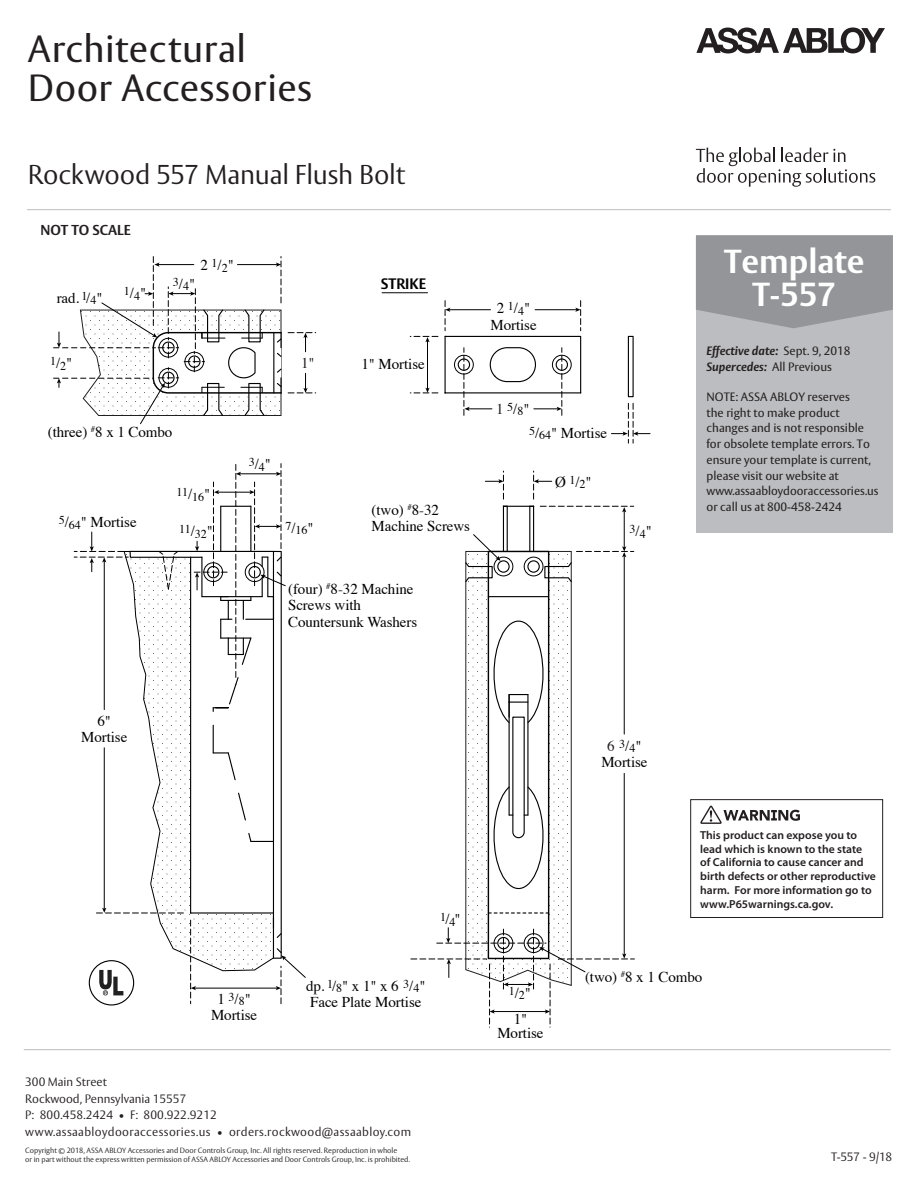
<style>
.page{position:relative;width:918px;height:1188px;background:#fff}
.page>*{position:absolute;margin:0;border:0;box-sizing:border-box;transform-origin:0 0}
.t1{font:37.5px/39px "ASSA Vesta";letter-spacing:.015em;color:#231f20}
.t2{font:700 33px/33px "ASSA Vesta";color:#fff;text-align:center}
.Paragraph_Style1{font:300 27px "ASSA Vesta";letter-spacing:-.01em;color:#231f20}
.t3{font:15px/16.5px "Times";letter-spacing:-.005em;color:#000;text-align:center}
.t4{font:700 15px "ASSA Vesta";letter-spacing:-.005em;color:#000}
.t5{font:15px "Times";color:#231f20}
.t6{font:700 14.25px "ASSA Vesta";color:#231f20}
.t7{font:12px/15.8px "ASSA Vesta";color:#231f20}
.t8{font:300 12px/16.5px "ASSA Vesta";letter-spacing:.01em;color:#231f20}
.t9{font:300 12px "ASSA Vesta";letter-spacing:.03em;color:#231f20}
.t10{font:12px "Times";letter-spacing:-.02em;color:#000}
.t11{font:italic 700 12px "ASSA Vesta";color:#231f20}
.t12{font:600 11.55px/13.8px "Myriad Pro";color:#231f20}
.t13{font:300 7.5px/9px "ASSA Vesta";color:#231f20}
.s1{font-size:15px}
.s2{font-size:15px;color:#231f20}
.s3{font-weight:400;font-style:normal}
</style>
<div class="page">
<svg style="left:696px;top:27px;width:189px;height:26px"></svg>
<svg style="left:696px;top:148px;width:179px;height:39px"></svg>
<hr style="left:27px;top:209px;width:864px;height:1px;background:#bcbdc0">
<hr style="left:24px;top:1049px;width:867px;height:1px;background:#bcbdc0">
<div style="left:696px;top:235px;width:197px;height:297px;background:#bcbdc0"></div>
<svg style="left:696px;top:235px;width:197px;height:93px;background:#97999c"></svg>
<svg style="left:465px;top:583px;width:107px;height:345px"></svg>
<div style="left:488px;top:551px;width:61px;height:407px;background:#fff"></div>
<div style="left:488px;top:551px;width:61px;height:408px;border:1px solid #020202"></div>
<svg style="left:150px;top:843px;width:123px;height:115px"></svg>
<svg style="left:488px;top:912px;width:61px;height:2px"></svg>
<svg style="left:493px;top:620px;width:51px;height:270px"></svg>
<hr style="left:488px;top:596px;width:61px;height:1px;background:#000">
<div style="left:494px;top:557px;width:19px;height:19px;border:1px solid #000;border-radius:50%"></div>
<div style="left:497px;top:560px;width:13px;height:13px;border:1px solid #000;border-radius:50%"></div>
<div style="left:524px;top:557px;width:19px;height:19px;border:1px solid #000;border-radius:50%"></div>
<div style="left:527px;top:560px;width:13px;height:13px;border:1px solid #000;border-radius:50%"></div>
<div style="left:273px;top:551px;width:9px;height:408px;border:1px solid #000"></div>
<div style="left:454px;top:355px;width:20px;height:19px;border:1px solid #000;border-radius:50%"></div>
<div style="left:458px;top:358px;width:12px;height:13px;border:1px solid #000;border-radius:50%"></div>
<div style="left:490px;top:347px;width:46px;height:35px;border:1px solid #000;border-radius:17px"></div>
<div style="left:552px;top:355px;width:19px;height:19px;border:1px solid #000;border-radius:50%"></div>
<div style="left:556px;top:358px;width:12px;height:13px;border:1px solid #000;border-radius:50%"></div>
<div style="left:445px;top:336px;width:136px;height:57px;border:1px solid #000"></div>
<hr style="left:503px;top:506px;width:1px;height:45px;background:#000">
<hr style="left:503px;top:506px;width:31px;height:1px;background:#000">
<hr style="left:533px;top:506px;width:1px;height:45px;background:#000">
<hr style="left:190px;top:557px;width:1px;height:356px;background:#000">
<hr style="left:191px;top:912px;width:82px;height:2px;background:#000">
<div style="left:628px;top:336px;width:6px;height:61px;border:1px solid #000"></div>
<svg style="left:273px;top:917px;width:9px;height:22px"></svg>
<hr style="left:507px;top:506px;width:1px;height:45px;background:#000">
<hr style="left:529px;top:506px;width:1px;height:45px;background:#000">
<div style="left:89px;top:960px;width:45px;height:46px;border:1px solid #000;border-radius:50%"></div>
<svg style="left:99px;top:970px;width:24px;height:25px"></svg>
<hr style="left:382px;top:292px;width:46px;height:1px;background:#231f20">
<hr style="left:624px;top:556px;width:1px;height:178px;background:#000">
<hr style="left:624px;top:773px;width:1px;height:182px;background:#000">
<hr style="left:427px;top:341px;width:1px;height:48px;background:#000">
<hr style="left:449px;top:309px;width:42px;height:1px;background:#000">
<hr style="left:535px;top:309px;width:42px;height:1px;background:#000">
<hr style="left:104px;top:748px;width:1px;height:161px;background:#000">
<hr style="left:624px;top:511px;width:1px;height:37px;background:#000">
<hr style="left:194px;top:988px;width:83px;height:1px;background:#000">
<svg style="left:465px;top:534px;width:36px;height:49px"></svg>
<svg style="left:410px;top:388px;width:28px;height:6px"></svg>
<svg style="left:410px;top:336px;width:28px;height:6px"></svg>
<svg style="left:444px;top:301px;width:6px;height:37px"></svg>
<svg style="left:575px;top:301px;width:6px;height:30px"></svg>
<svg style="left:485px;top:471px;width:19px;height:28px"></svg>
<svg style="left:533px;top:471px;width:19px;height:28px"></svg>
<svg style="left:96px;top:908px;width:87px;height:6px"></svg>
<svg style="left:530px;top:505px;width:104px;height:7px"></svg>
<svg style="left:544px;top:546px;width:90px;height:37px"></svg>
<svg style="left:611px;top:403px;width:39px;height:40px"></svg>
<svg style="left:190px;top:920px;width:6px;height:84px"></svg>
<svg style="left:276px;top:947px;width:30px;height:57px"></svg>
<svg style="left:411px;top:928px;width:223px;height:99px"></svg>
<svg style="left:464px;top:348px;width:32px;height:67px"></svg>
<svg style="left:534px;top:348px;width:29px;height:67px"></svg>
<svg style="left:74px;top:464px;width:212px;height:379px"></svg>
<svg style="left:53px;top:257px;width:263px;height:167px"></svg>
<div style="left:690px;top:799px;width:193px;height:119px;border:1px solid #231f20"></div>
<svg style="left:700px;top:805px;width:100px;height:19px"></svg>
<p class="t1" style="left:28px;top:31px;width:286px">Architectural<br>Door Accessories</p>
<p class="Paragraph_Style1" style="left:28px;top:158px;width:379px">Rockwood 557 Manual Flush Bolt</p>
<p class="t6" style="left:40px;top:222px;width:92px">NOT TO SCALE</p>
<p class="t3" style="left:57px;top:288px;width:47px">rad. <sup>1</sup>/<sub>4</sub>"</p>
<p class="t10" style="left:50px;top:352px;width:24px">1<span class="s1">/</span>2<span class="s1">"</span></p>
<p class="t10" style="left:124px;top:282px;width:24px">1<span class="s1">/</span>4<span class="s1">"</span></p>
<p class="t3" style="left:200px;top:256px;width:35px">2 <sup>1</sup>/<sub>2</sub>"</p>
<p class="t10" style="left:173px;top:273px;width:24px">3<span class="s1">/</span>4<span class="s1">"</span></p>
<p class="t3" style="left:48px;top:423px;width:126px">(three) <sup>#</sup>8 x 1 Combo</p>
<p class="t10" style="left:249px;top:453px;width:24px">3<span class="s1">/</span>4<span class="s1">"</span></p>
<p class="t5" style="left:301px;top:349px;width:15px">1"</p>
<p class="t3" style="left:59px;top:513px;width:80px"><sup>5</sup>/<sub>64</sub>" Mortise</p>
<p class="t10" style="left:176px;top:483px;width:35px">11<span class="s1">/</span>16<span class="s1">"</span></p>
<p class="t10" style="left:179px;top:518px;width:13px">11</p>
<p class="t10" style="left:285px;top:519px;width:30px">7<span class="s1">/</span>16<span class="s1">"</span></p>
<p class="t3" style="left:191px;top:522px;width:24px">/<sub>32</sub>"</p>
<p class="t4" style="left:381px;top:274px;width:47px">STRIKE</p>
<p class="t3" style="left:361px;top:355px;width:65px">1" Mortise</p>
<p class="t3" style="left:372px;top:500px;width:100px;text-align:left">(two) <sup>#</sup>8-32<br>Machine Screws</p>
<p class="t3" style="left:288px;top:579px;width:131px;text-align:left">(four) <sup>#</sup>8-32 Machine<br>Screws with<br>Countersunk Washers</p>
<p class="t3" style="left:490px;top:299px;width:48px">2 <sup>1</sup>/<sub>4</sub>"<br>Mortise</p>
<p class="t10" style="left:496px;top:398px;width:35px"><span class="s2">1</span> 5<span class="s1">/</span>8<span class="s1">"</span></p>
<p class="t3" style="left:529px;top:423px;width:80px"><sup>5</sup>/<sub>64</sub>" Mortise</p>
<p class="t3" style="left:555px;top:472px;width:38px">Ø <sup>1</sup>/<sub>2</sub>"</p>
<p class="t10" style="left:630px;top:520px;width:24px">3<span class="s1">/</span>4<span class="s1">"</span></p>
<p class="t2" style="left:724px;top:246px;width:142px">Template<br>T-557</p>
<p class="t11" style="left:707px;top:343px;width:146px">Effective date: <span class="s3">Sept. 9, 2018</span></p>
<p class="t11" style="left:707px;top:359px;width:127px">Supercedes: <span class="s3">All Previous</span></p>
<p class="t7" style="left:707px;top:389px;width:145px">NOTE: ASSA ABLOY reserves</p>
<p class="t7" style="left:707px;top:405px;width:159px">the right to make product changes and is not responsible</p>
<p class="t7" style="left:707px;top:436px;width:174px">for obsolete template errors. To ensure your template is current, please visit our website at www.assaabloydooraccessories.us</p>
<p class="t7" style="left:707px;top:499px;width:137px">or call us at 800-458-2424</p>
<p class="t3" style="left:81px;top:711px;width:48px">6"<br>Mortise</p>
<p class="t3" style="left:211px;top:989px;width:48px">1 <sup>3</sup>/<sub>8</sub>"<br>Mortise</p>
<p class="t10" style="left:440px;top:908px;width:22px">1<span class="s1">/</span>4<span class="s1">"</span></p>
<p class="t3" style="left:306px;top:976px;width:121px;text-align:left">dp. <sup>1</sup>/<sub>8</sub>" x 1" x 6 <sup>3</sup>/<sub>4</sub>"<br>Face Plate Mortise</p>
<p class="t8" style="left:25px;top:1074px;width:163px">300 Main Street<br>Rockwood, Pennsylvania 15557</p>
<p class="t8" style="left:25px;top:1107px;width:193px">P: 800.458.2424 • F: 800.922.9212</p>
<p class="t9" style="left:25px;top:1124px;width:387px">www.assaabloydooraccessories.us • orders.rockwood@assaabloy.com</p>
<p class="t13" style="left:25px;top:1147px;width:386px">Copyright © 2018, ASSA ABLOY Accessories and Door Controls Group, Inc. All rights reserved. Reproduction in whole<br>or in part without the express written permission of ASSA ABLOY Accessories and Door Controls Group, Inc. is prohibited.</p>
<p class="t10" style="left:509px;top:982px;width:24px">1<span class="s1">/</span>2<span class="s1">"</span></p>
<p class="t3" style="left:497px;top:1011px;width:48px;line-height:13.5px">1"<br>Mortise</p>
<p class="t10" style="left:607px;top:735px;width:36px"><span class="s2">6</span> 3<span class="s1">/</span>4<span class="s1">"</span></p>
<p class="t3" style="left:601px;top:753px;width:48px">Mortise</p>
<p class="t12" style="left:700px;top:828px;width:177px">This product can expose you to lead which is known to the state<br>of California to cause cancer and birth defects or other reproductive harm. For more information go to www.P65warnings.ca.gov.</p>
<p class="t3" style="left:585px;top:968px;width:119px">(two) <sup>#</sup>8 x 1 Combo</p>
<p class="t8" style="left:831px;top:1150px;width:63px">T-557 - 9/18</p>
</div>
